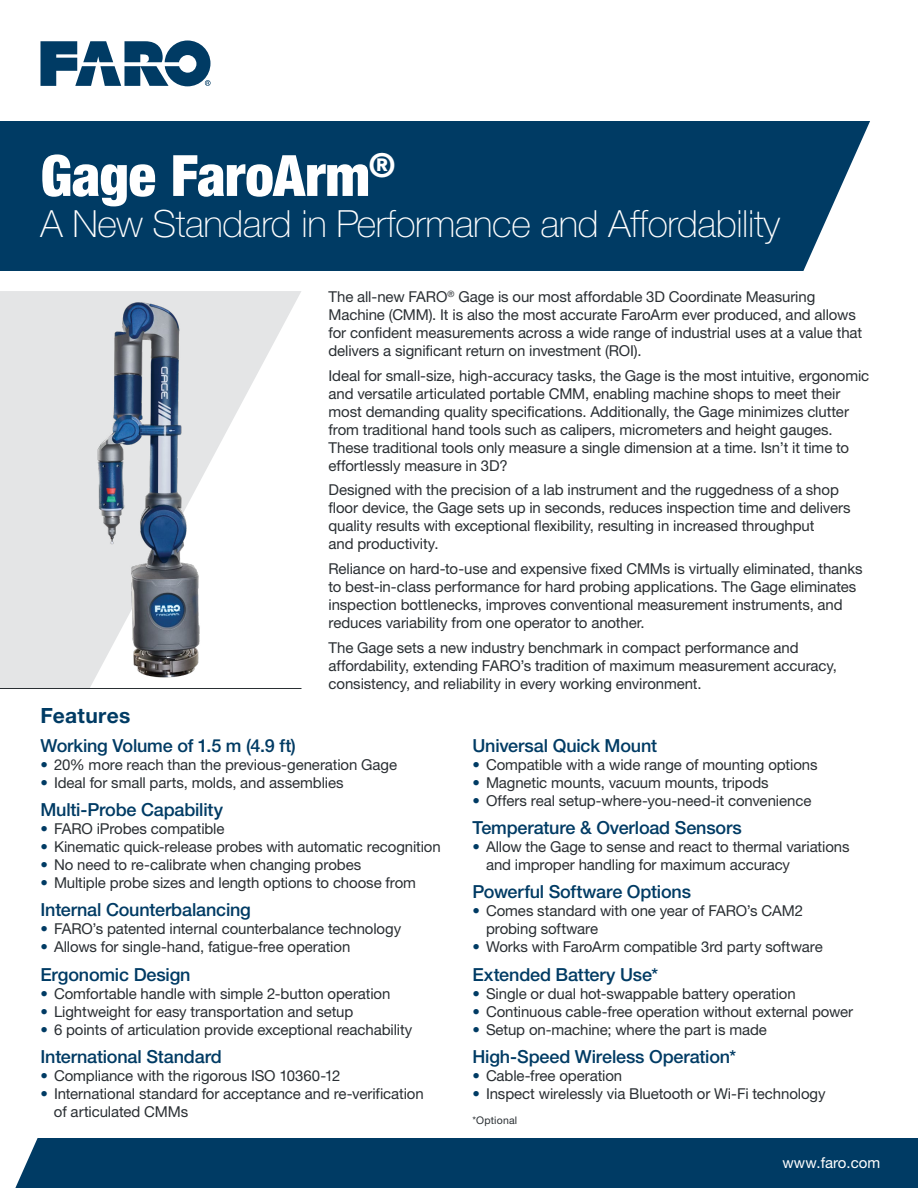
<style>
.page{position:relative;width:918px;height:1188px;background:#fff}
.page>*{position:absolute;margin:0;border:0;box-sizing:border-box;transform-origin:0 0}
.t1{font:900 condensed 57px "Helvetica Neue LTW1 G";letter-spacing:-.01em;color:#fff}
.t2{font:100 37.5px "Helvetica Neue LTW1 G";letter-spacing:-.01em;color:#fff}
.t3{font:700 21px "Helvetica Neue LTW1 G";letter-spacing:.015em;color:#003b64}
.t4{font:500 18px "Helvetica Neue LTW1 G";letter-spacing:-.01em;color:#003b64}
.t5{font:15px/18px "Helvetica Neue LTW1 G";letter-spacing:-.005em;color:#2a2f33}
.t6{font:15px "Helvetica Neue LTW1 G";color:#fff}
.t7{font:10.5px "Helvetica Neue LTW1 G";letter-spacing:.015em;color:#2a2f33}
.s1{color:#003b64}
</style>
<div class="page">
<div style="left:0;top:1138px;width:918px;height:50px;background:#003b64"></div>
<svg style="left:40px;top:41px;width:171px;height:45px"></svg>
<div style="left:0;top:122px;width:918px;height:149px;background:#003b64"></div>
<svg style="left:0;top:1138px;width:38px;height:50px"></svg>
<svg style="left:752px;top:121px;width:166px;height:150px"></svg>
<svg style="left:0;top:291px;width:301px;height:397px;fill:#e4e5e6"></svg>
<hr style="left:0;top:688px;width:302px;height:1px;background:#2a2f33">
<img style="left:83px;top:291px;width:135px;height:397px">
<h1 class="t1" style="left:40px;top:142px;width:357px">Gage FaroArm<sup>®</sup></h1>
<h2 class="t2" style="left:40px;top:202px;width:741px">A New Standard in Performance and Affordability</h2>
<p class="t5" style="left:328px;top:287px;width:535px">The all-new FARO<sup>®</sup> Gage is our most affordable 3D Coordinate Measuring Machine (CMM). It is also the most accurate FaroArm ever produced, and allows for confident measurements across a wide range of industrial uses at a value that delivers a significant return on investment (ROI).</p>
<p class="t5" style="left:329px;top:366px;width:542px">Ideal for small-size, high-accuracy tasks, the Gage is the most intuitive, ergonomic and versatile articulated portable CMM, enabling machine shops to meet their most demanding quality specifications. Additionally, the Gage minimizes clutter from traditional hand tools such as calipers, micrometers and height gauges.<br>These traditional tools only measure a single dimension at a time. Isn’t it time to effortlessly measure in 3D?</p>
<p class="t5" style="left:329px;top:481px;width:524px">Designed with the precision of a lab instrument and the ruggedness of a shop floor device, the Gage sets up in seconds, reduces inspection time and delivers quality results with exceptional flexibility, resulting in increased throughput<br>and productivity.</p>
<p class="t5" style="left:329px;top:560px;width:535px">Reliance on hard-to-use and expensive fixed CMMs is virtually eliminated, thanks to best-in-class performance for hard probing applications. The Gage eliminates inspection bottlenecks, improves conventional measurement instruments, and reduces variability from one operator to another.</p>
<p class="t5" style="left:329px;top:638px;width:510px">The Gage sets a new industry benchmark in compact performance and affordability, extending FARO’s tradition of maximum measurement accuracy, consistency, and reliability in every working environment.</p>
<h3 class="t3" style="left:40px;top:703px;width:91px">Features</h3>
<p class="t4" style="left:40px;top:735px;width:257px">Working Volume of 1.5 m (4.9 ft)</p>
<p class="t5" style="left:40px;top:755px;width:358px"><span class="s1">•</span> 20% more reach than the previous-generation Gage</p>
<p class="t5" style="left:40px;top:773px;width:305px"><span class="s1">•</span> Ideal for small parts, molds, and assemblies</p>
<p class="t4" style="left:40px;top:799px;width:184px">Multi-Probe Capability</p>
<p class="t5" style="left:40px;top:820px;width:186px"><span class="s1">•</span> FARO iProbes compatible</p>
<p class="t5" style="left:40px;top:838px;width:402px"><span class="s1">•</span> Kinematic quick-release probes with automatic recognition</p>
<p class="t5" style="left:40px;top:856px;width:322px"><span class="s1">•</span> No need to re-calibrate when changing probes</p>
<p class="t5" style="left:40px;top:874px;width:377px"><span class="s1">•</span> Multiple probe sizes and length options to choose from</p>
<p class="t4" style="left:40px;top:899px;width:212px">Internal Counterbalancing</p>
<p class="t5" style="left:40px;top:920px;width:362px"><span class="s1">•</span> FARO’s patented internal counterbalance technology</p>
<p class="t5" style="left:40px;top:938px;width:311px"><span class="s1">•</span> Allows for single-hand, fatigue-free operation</p>
<p class="t4" style="left:40px;top:964px;width:152px">Ergonomic Design</p>
<p class="t5" style="left:40px;top:984px;width:351px"><span class="s1">•</span> Comfortable handle with simple 2-button operation</p>
<p class="t5" style="left:40px;top:1002px;width:314px"><span class="s1">•</span> Lightweight for easy transportation and setup</p>
<p class="t5" style="left:40px;top:1020px;width:373px"><span class="s1">•</span> 6 points of articulation provide exceptional reachability</p>
<p class="t4" style="left:40px;top:1046px;width:183px">International Standard</p>
<p class="t5" style="left:40px;top:1067px;width:302px"><span class="s1">•</span> Compliance with the rigorous ISO 10360-12</p>
<p class="t5" style="left:54px;top:1085px;width:371px;text-indent:-13px"><span class="s1">•</span> International standard for acceptance and re-verification of articulated CMMs</p>
<p class="t4" style="left:472px;top:734px;width:186px">Universal Quick Mount</p>
<p class="t5" style="left:472px;top:755px;width:347px"><span class="s1">•</span> Compatible with a wide range of mounting options</p>
<p class="t5" style="left:472px;top:773px;width:298px"><span class="s1">•</span> Magnetic mounts, vacuum mounts, tripods</p>
<p class="t5" style="left:472px;top:791px;width:340px"><span class="s1">•</span> Offers real setup-where-you-need-it convenience</p>
<p class="t4" style="left:472px;top:817px;width:271px">Temperature &amp; Overload Sensors</p>
<p class="t5" style="left:486px;top:837px;width:365px;text-indent:-14px"><span class="s1">•</span> Allow the Gage to sense and react to thermal variations and improper handling for maximum accuracy</p>
<p class="t4" style="left:472px;top:881px;width:220px">Powerful Software Options</p>
<p class="t5" style="left:486px;top:902px;width:319px;text-indent:-14px"><span class="s1">•</span> Comes standard with one year of FARO’s CAM2 probing software</p>
<p class="t5" style="left:472px;top:938px;width:352px"><span class="s1">•</span> Works with FaroArm compatible 3rd party software</p>
<p class="t4" style="left:472px;top:963px;width:187px">Extended Battery Use*</p>
<p class="t5" style="left:472px;top:984px;width:325px"><span class="s1">•</span> Single or dual hot-swappable battery operation</p>
<p class="t5" style="left:472px;top:1002px;width:382px"><span class="s1">•</span> Continuous cable-free operation without external power</p>
<p class="t5" style="left:472px;top:1020px;width:296px"><span class="s1">•</span> Setup on-machine; where the part is made</p>
<p class="t4" style="left:472px;top:1046px;width:265px">High-Speed Wireless Operation*</p>
<p class="t5" style="left:472px;top:1067px;width:151px"><span class="s1">•</span> Cable-free operation</p>
<p class="t5" style="left:472px;top:1085px;width:355px"><span class="s1">•</span> Inspect wirelessly via Bluetooth or Wi-Fi technology</p>
<p class="t7" style="left:472px;top:1114px;width:46px">*Optional</p>
<p class="t6" style="left:782px;top:1154px;width:99px">www.faro.com</p>
</div>
